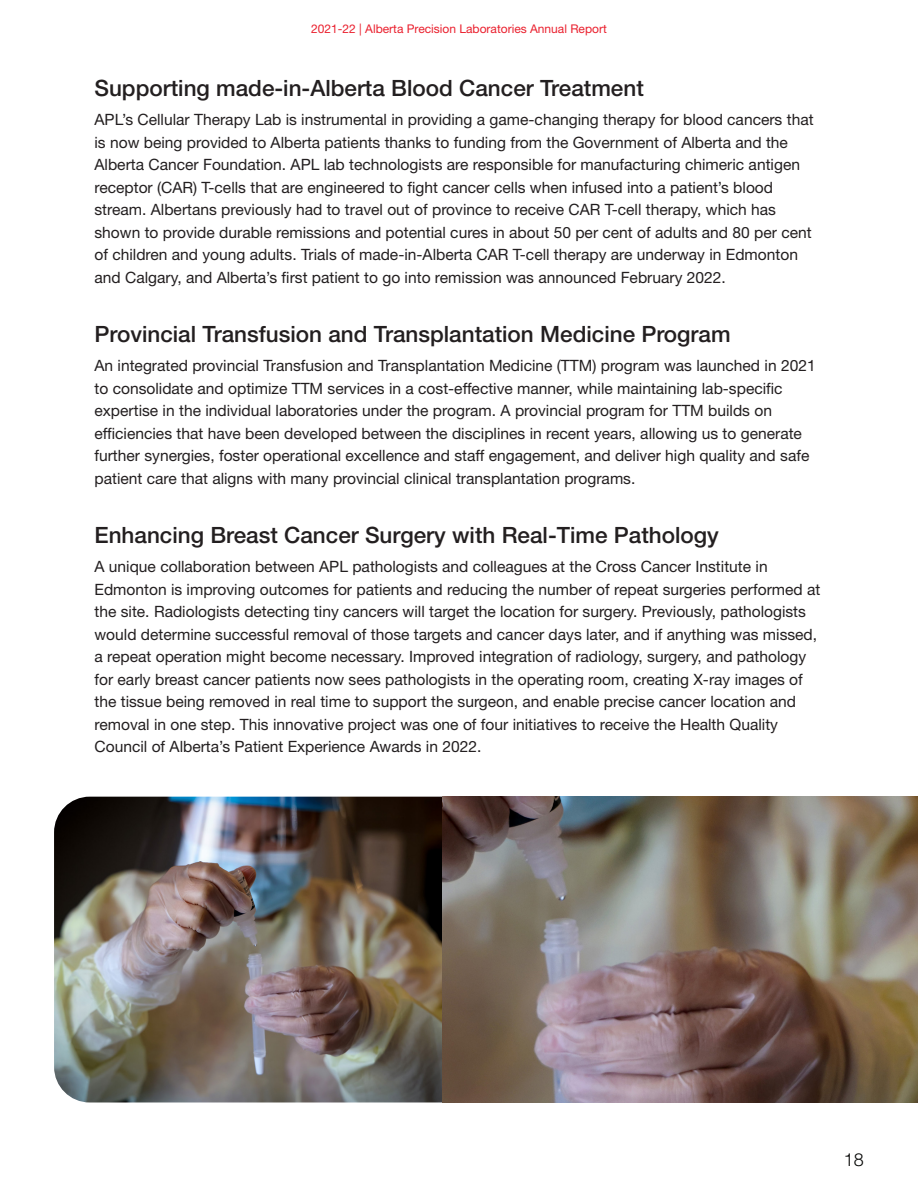
<style>
.page{position:relative;width:918px;height:1188px;background:#fff}
.page>*{position:absolute;margin:0;border:0;box-sizing:border-box;transform-origin:0 0}
.Sub_Header{font:500 22.5px "Helvetica Neue LT Std";color:#231f20}
.t1{font:300 18px "Helvetica Neue LT Std";color:#040503}
.Body_Text{font:15.6px/22.5px "Helvetica Neue LT Std";color:#231f20}
.t2{font:12px "Helvetica Neue LT Std";color:#ea202e}
</style>
<div class="page">
<img style="left:54px;top:797px;width:389px;height:305px">
<img style="left:443px;top:797px;width:475px;height:305px">
<p class="t2" style="left:311px;top:22px;width:297px">2021-22 | Alberta Precision Laboratories Annual Report</p>
<p class="Sub_Header" style="left:94px;top:75px;width:551px">Supporting made-in-Alberta Blood Cancer Treatment</p>
<p class="Body_Text" style="left:94px;top:108px;width:721px">APL’s Cellular Therapy Lab is instrumental in providing a game-changing therapy for blood cancers that is now being provided to Alberta patients thanks to funding from the Government of Alberta and the Alberta Cancer Foundation. APL lab technologists are responsible for manufacturing chimeric antigen receptor (CAR) T-cells that are engineered to fight cancer cells when infused into a patient’s blood stream. Albertans previously had to travel out of province to receive CAR T-cell therapy, which has shown to provide durable remissions and potential cures in about 50 per cent of adults and 80 per cent of children and young adults. Trials of made-in-Alberta CAR T-cell therapy are underway in Edmonton and Calgary, and Alberta’s first patient to go into remission was announced February 2022.</p>
<p class="Sub_Header" style="left:94px;top:321px;width:638px">Provincial Transfusion and Transplantation Medicine Program</p>
<p class="Body_Text" style="left:94px;top:354px;width:723px">An integrated provincial Transfusion and Transplantation Medicine (TTM) program was launched in 2021 to consolidate and optimize TTM services in a cost-effective manner, while maintaining lab-specific expertise in the individual laboratories under the program. A provincial program for TTM builds on efficiencies that have been developed between the disciplines in recent years, allowing us to generate further synergies, foster operational excellence and staff engagement, and deliver high quality and safe patient care that aligns with many provincial clinical transplantation programs.</p>
<p class="Sub_Header" style="left:94px;top:522px;width:626px">Enhancing Breast Cancer Surgery with Real-Time Pathology</p>
<p class="Body_Text" style="left:94px;top:555px;width:727px">A unique collaboration between APL pathologists and colleagues at the Cross Cancer Institute in Edmonton is improving outcomes for patients and reducing the number of repeat surgeries performed at the site. Radiologists detecting tiny cancers will target the location for surgery. Previously, pathologists would determine successful removal of those targets and cancer days later, and if anything was missed, a repeat operation might become necessary. Improved integration of radiology, surgery, and pathology for early breast cancer patients now sees pathologists in the operating room, creating X-ray images of the tissue being removed in real time to support the surgeon, and enable precise cancer location and removal in one step. This innovative project was one of four initiatives to receive the Health Quality Council of Alberta’s Patient Experience Awards in 2022.</p>
<p class="t1" style="left:844px;top:1149px;width:22px">18</p>
</div>
